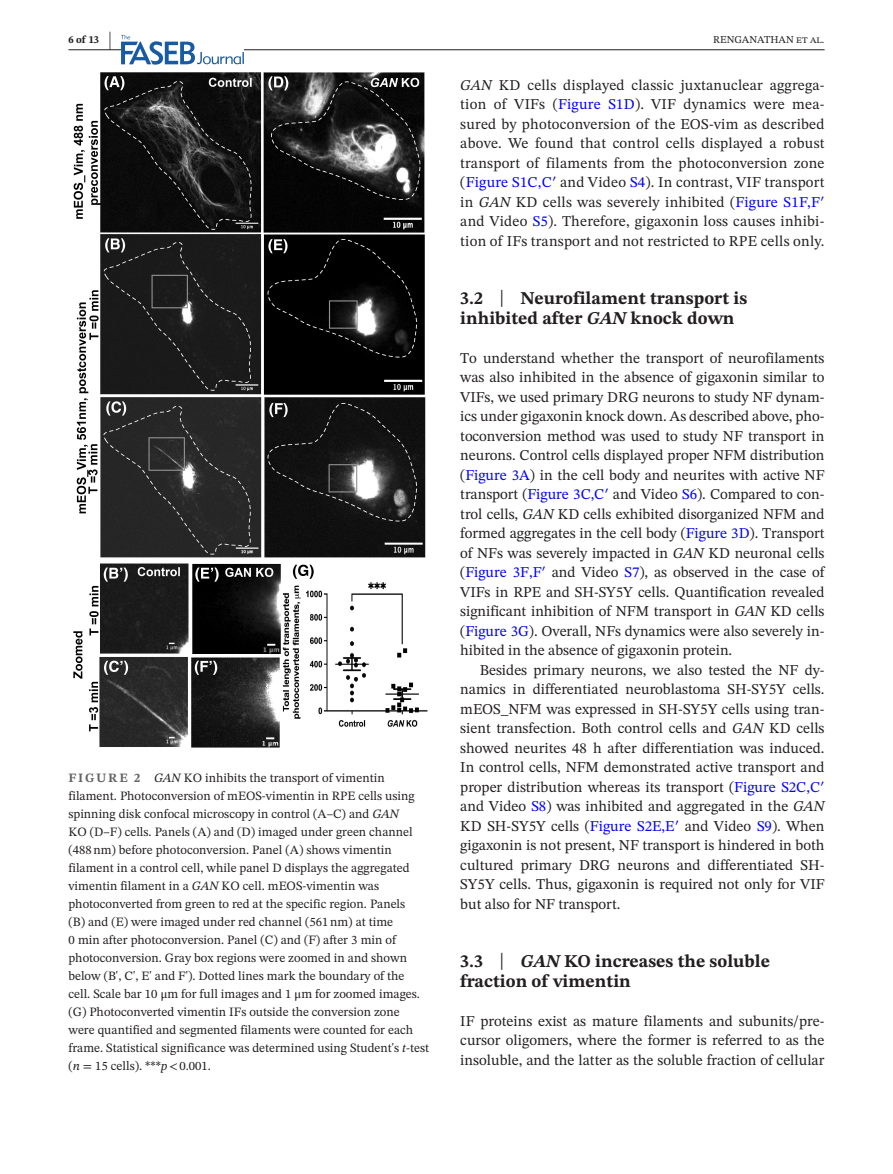
<style>
.page{position:relative;width:893px;height:1174px;background:#fff}
.page>*{position:absolute;margin:0;border:0;box-sizing:border-box;transform-origin:0 0}
.t1{font:700 18px/19.5px "STIX Two Text";color:#231f20}
.t2{font:15px/19.5px "STIX Two Text";color:#231f20;text-align:justify}
.t3{font:12.75px/18px "STIX Two Text";color:#231f20}
.t4{font:10.5px "STIX Two Text";color:#231f20}
.t5{font:700 10.5px "STIX Two Text";color:#231f20}
.s1{font-size:21px}
.s2{font-style:italic}
.s3{color:#00f}
.s4{font-weight:700;color:#636366}
.s5{font-family:"STIX"}
.s6{font-weight:400;font-size:23.7px}
</style>
<div class="page">
<hr style="left:68px;top:49px;width:756px;height:1px;background:#231f20">
<svg style="left:121px;top:35px;width:123px;height:30px"></svg>
<img style="left:73px;top:72px;width:355px;height:676px">
<p class="t5" style="left:68px;top:32px;width:44px">6 of 13 <span class="s1">|</span></p>
<p class="t4" style="left:713px;top:32px;width:113px">RENGANATHAN et al.</p>
<p class="t2" style="left:460px;top:75px;width:366px"><span class="s2">GAN</span> KD cells displayed classic juxtanuclear aggrega&shy;tion of VIFs (<span class="s3">Figure S1D</span>). VIF dynamics were mea&shy;sured by photoconversion of the EOS-vim as described above. We found that control cells displayed a robust transport of filaments from the photoconversion zone (<span class="s3">Figure S1C,C′</span> and Video <span class="s3">S4</span>). In contrast, VIF transport in <span class="s2">GAN</span> KD cells was severely inhibited (<span class="s3">Figure S1F,F′ </span>and Video <span class="s3">S5</span>). Therefore, gigaxonin loss causes inhibi&shy;tion of IFs transport and not restricted to RPE cells only.</p>
<p class="t3" style="left:68px;top:768px;width:362px"><span class="s4">FIGURE 2</span> <span class="s2">GAN</span> KO inhibits the transport of vimentin filament. Photoconversion of mEOS-vimentin in RPE cells using spinning disk confocal microscopy in control (A–C) and <span class="s2">GAN<br></span>KO (D–F) cells. Panels (A) and (D) imaged under green channel (488nm) before photoconversion. Panel (A) shows vimentin filament in a control cell, while panel D displays the aggregated vimentin filament in a <span class="s2">GAN</span> KO cell. mEOS-vimentin was photoconverted from green to red at the specific region. Panels<br>(B) and (E) were imaged under red channel (561nm) at time<br>0 min after photoconversion. Panel (C) and (F) after 3 min of photoconversion. Gray box regions were zoomed in and shown below (B', C', E' and F'). Dotted lines mark the boundary of the cell. Scale bar 10 <span class="s5">μ</span>m for full images and 1 <span class="s5">μ</span>m for zoomed images. (G) Photoconverted vimentin IFs outside the conversion zone<br>were quantified and segmented filaments were counted for each frame. Statistical significance was determined using Student's <span class="s2">t</span>-test (<span class="s2">n</span> <span class="s5">=</span> 15 cells). ***<span class="s2">p</span><span class="s5">&lt;</span>0.001.</p>
<p class="t1" style="left:460px;top:289px;width:288px">3.2 <span class="s6">|</span> Neurofilament transport is inhibited after <span class="s2">GAN</span> knock down</p>
<p class="t2" style="left:460px;top:348px;width:366px">To understand whether the transport of neurofilaments was also inhibited in the absence of gigaxonin similar to VIFs, we used primary DRG neurons to study NF dynam&shy;ics under gigaxonin knock down. As described above, pho&shy;toconversion method was used to study NF transport in neurons. Control cells displayed proper NFM distribution (<span class="s3">Figure 3A</span>) in the cell body and neurites with active NF transport (<span class="s3">Figure 3C,C′</span> and Video <span class="s3">S6</span>). Compared to con&shy;trol cells, <span class="s2">GAN</span> KD cells exhibited disorganized NFM and formed aggregates in the cell body (<span class="s3">Figure 3D</span>). Transport of NFs was severely impacted in <span class="s2">GAN</span> KD neuronal cells (<span class="s3">Figure 3F,F′</span> and Video <span class="s3">S7</span>), as observed in the case of VIFs in RPE and SH-SY5Y cells. Quantification revealed significant inhibition of NFM transport in <span class="s2">GAN</span> KD cells (<span class="s3">Figure 3G</span>). Overall, NFs dynamics were also severely in&shy;hibited in the absence of gigaxonin protein.</p>
<p class="t2" style="left:460px;top:660px;width:366px;text-indent:20px">Besides primary neurons, we also tested the NF dy&shy;namics in differentiated neuroblastoma SH-SY5Y cells. mEOS_NFM was expressed in SH-SY5Y cells using tran&shy;sient transfection. Both control cells and <span class="s2">GAN</span> KD cells showed neurites 48 h after differentiation was induced.<br>In control cells, NFM demonstrated active transport and proper distribution whereas its transport (<span class="s3">Figure S2C,C′ </span>and Video <span class="s3">S8</span>) was inhibited and aggregated in the <span class="s2">GAN </span>KD SH-SY5Y cells (<span class="s3">Figure S2E,E′</span> and Video <span class="s3">S9</span>). When gigaxonin is not present, NF transport is hindered in both cultured primary DRG neurons and differentiated SH-SY5Y cells. Thus, gigaxonin is required not only for VIF but also for NF transport.</p>
<p class="t1" style="left:460px;top:952px;width:311px">3.3 <span class="s6">|</span> <span class="s2">GAN</span> KO increases the soluble fraction of vimentin</p>
<p class="t2" style="left:460px;top:1011px;width:366px">IF proteins exist as mature filaments and subunits/pre&shy;cursor oligomers, where the former is referred to as the insoluble, and the latter as the soluble fraction of cellular</p>
</div>
